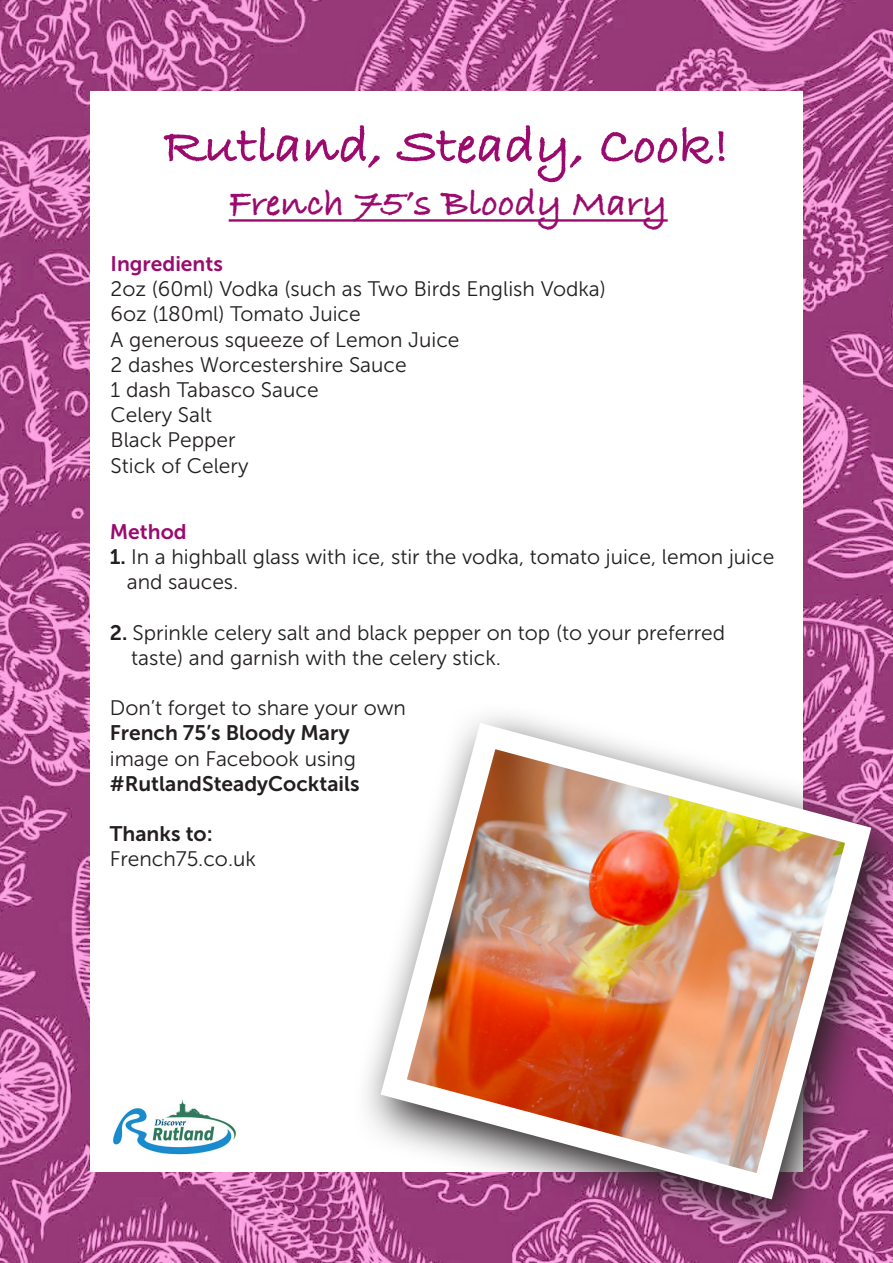
<style>
.page{position:relative;width:893px;height:1263px;background:#fff}
.page>*{position:absolute;margin:0;border:0;box-sizing:border-box;transform-origin:0 0}
.t1{font:700 54px "Bradley Hand ITCTT";color:#9a0b6d}
.t2{font:700 39px "Bradley Hand ITCTT";color:#9a0b6d}
.t3{font:21px "Museo Sans 300";color:#231f20}
.t4{font:21px "Museo Sans 700";color:#231f20}
.t5{font:21px "Museo Sans 700";color:#9a0b6d}
.s1{font-family:"Museo Sans 700"}
</style>
<div class="page">
<img style="left:0;top:0;width:893px;height:1263px">
<div style="left:90px;top:91px;width:713px;height:1081px;background:#fff"></div>
<img style="left:113px;top:1100px;width:123px;height:55px">
<hr style="left:229px;top:219px;width:439px;height:3px;background:#9a0b6d">
<svg style="left:353px;top:702px;width:540px;height:548px"></svg>
<img style="left:367px;top:710px;width:517px;height:502px">
<p class="t1" style="left:163px;top:104px;width:568px">Rutland, Steady, Cook!</p>
<p class="t2" style="left:229px;top:173px;width:440px">French 75’s Bloody Mary</p>
<p class="t5" style="left:111px;top:252px;width:114px">Ingredients</p>
<p class="t3" style="left:111px;top:278px;width:497px">2oz (60ml) Vodka (such as Two Birds English Vodka)</p>
<p class="t3" style="left:111px;top:303px;width:252px">6oz (180ml) Tomato Juice</p>
<p class="t3" style="left:111px;top:328px;width:350px">A generous squeeze of Lemon Juice</p>
<p class="t3" style="left:111px;top:353px;width:298px">2 dashes Worcestershire Sauce</p>
<p class="t3" style="left:111px;top:378px;width:210px">1 dash Tabasco Sauce</p>
<p class="t3" style="left:111px;top:404px;width:103px">Celery Salt</p>
<p class="t3" style="left:111px;top:429px;width:126px">Black Pepper</p>
<p class="t3" style="left:111px;top:454px;width:139px">Stick of Celery</p>
<p class="t5" style="left:110px;top:520px;width:78px">Method</p>
<p class="t3" style="left:110px;top:545px;width:666px"><span class="s1">1.</span> In a highball glass with ice, stir the vodka, tomato juice, lemon juice</p>
<p class="t3" style="left:127px;top:570px;width:113px">and sauces.</p>
<p class="t3" style="left:110px;top:621px;width:617px"><span class="s1">2.</span> Sprinkle celery salt and black pepper on top (to your preferred</p>
<p class="t3" style="left:131px;top:646px;width:371px">taste) and garnish with the celery stick.</p>
<p class="t3" style="left:110px;top:696px;width:298px">Don’t forget to share your own</p>
<p class="t4" style="left:110px;top:721px;width:241px">French 75’s Bloody Mary</p>
<p class="t3" style="left:110px;top:747px;width:248px">image on Facebook using</p>
<p class="t4" style="left:110px;top:772px;width:251px">#RutlandSteadyCocktails</p>
<p class="t4" style="left:110px;top:822px;width:104px">Thanks to:</p>
<p class="t3" style="left:110px;top:848px;width:148px">French75.co.uk</p>
</div>
